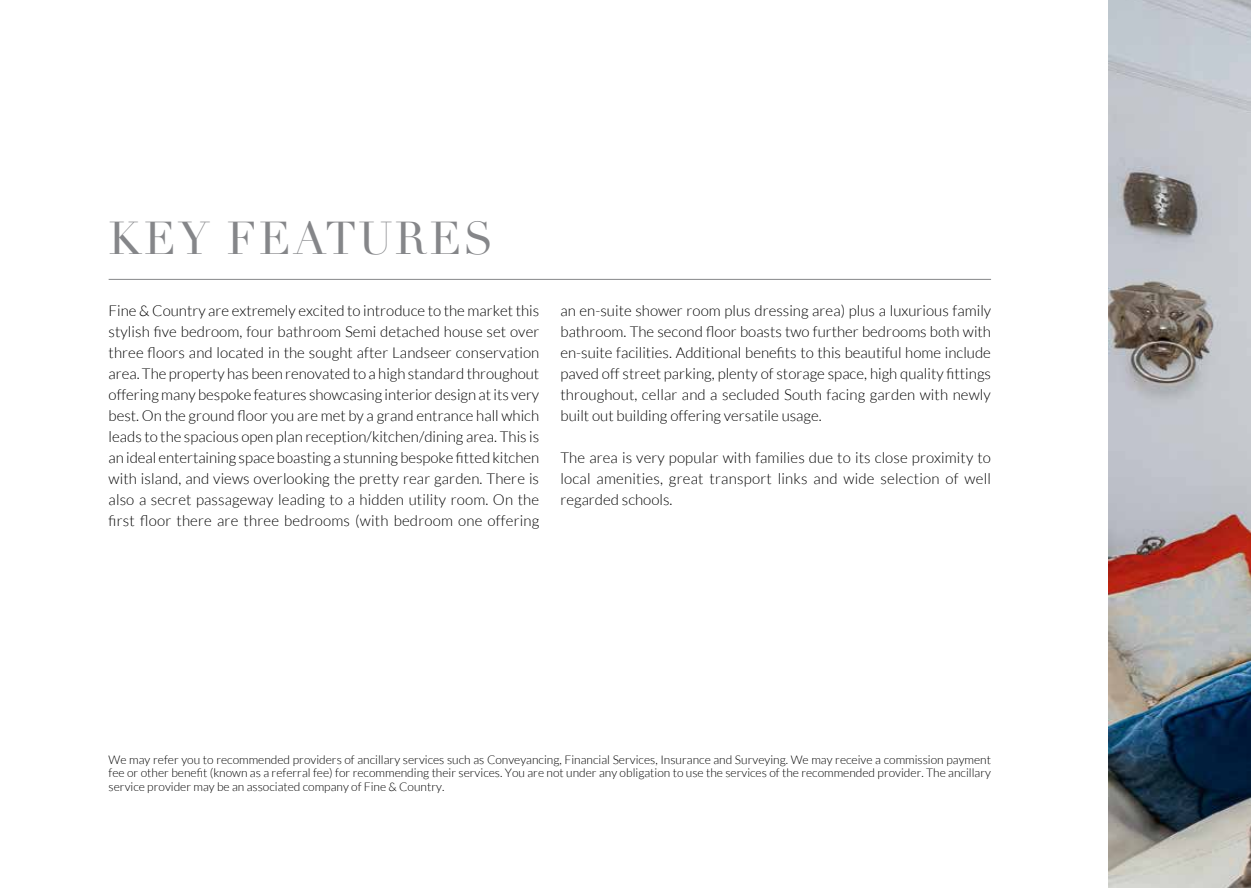
<style>
.page{position:relative;width:1251px;height:888px;background:#fff}
.page>*{position:absolute;margin:0;border:0;box-sizing:border-box;transform-origin:0 0}
.t1{font:45px "Didot";letter-spacing:.05em;color:#858689}
.t2{font:300 15px/21px "Lato";letter-spacing:.01em;color:#000;text-align:justify}
.t3{font:300 12px/13.5px "Lato";color:#000;text-align:justify}
</style>
<div class="page">
<hr style="left:109px;top:279px;width:881px;height:1px;background:#858689">
<img style="left:1108px;top:0;width:142px;height:888px">
<h1 class="t1" style="left:109px;top:212px;width:386px">KEY FEATURES</h1>
<p class="t2" style="left:109px;top:300px;width:432px">Fine &amp; Country are extremely excited to introduce to the market this stylish five bedroom, four bathroom Semi detached house set over three floors and located in the sought after Landseer conservation area. The property has been renovated to a high standard throughout offering many bespoke features showcasing interior design at its very best. On the ground floor you are met by a grand entrance hall which leads to the spacious open plan reception/kitchen/dining area. This is an ideal entertaining space boasting a stunning bespoke fitted kitchen with island, and views overlooking the pretty rear garden. There is also a secret passageway leading to a hidden utility room. On the first floor there are three bedrooms (with bedroom one offering</p>
<p class="t2" style="left:560px;top:300px;width:432px">an en-suite shower room plus dressing area) plus a luxurious family bathroom. The second floor boasts two further bedrooms both with en-suite facilities. Additional benefits to this beautiful home include paved off street parking, plenty of storage space, high quality fittings throughout, cellar and a secluded South facing garden with newly built out building offering versatile usage.</p>
<p class="t2" style="left:560px;top:447px;width:432px">The area is very popular with families due to its close proximity to local amenities, great transport links and wide selection of well regarded schools.</p>
<p class="t3" style="left:109px;top:753px;width:883px">We may refer you to recommended providers of ancillary services such as Conveyancing, Financial Services, Insurance and Surveying. We may receive a commission payment fee or other benefit (known as a referral fee) for recommending their services. You are not under any obligation to use the services of the recommended provider. The ancillary service provider may be an associated company of Fine &amp; Country.</p>
</div>
